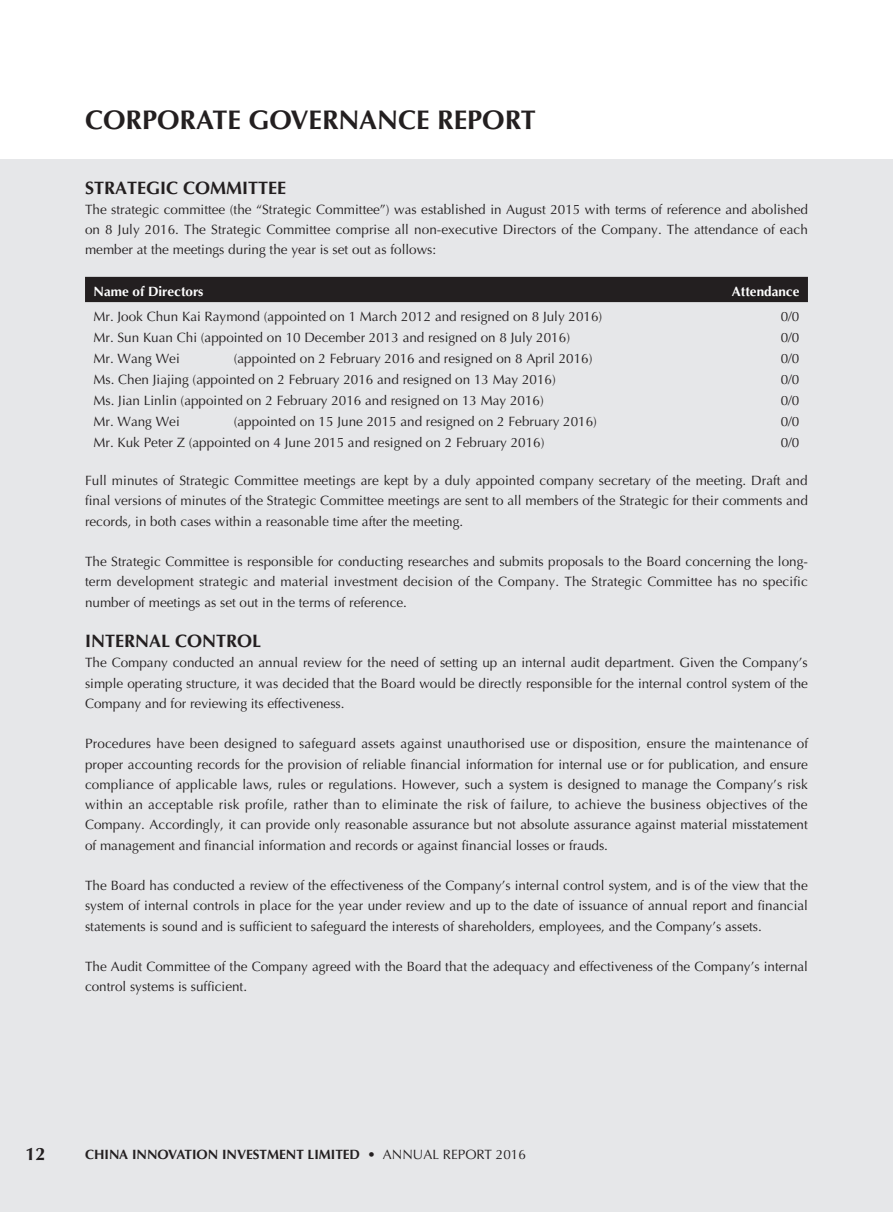
<style>
.page{position:relative;width:893px;height:1212px;background:#fff}
.page>*{position:absolute;margin:0;border:0;box-sizing:border-box;transform-origin:0 0}
.t1{font:700 27px "Optima LT Std";color:#231f20}
.t2{font:700 18px "Optima LT Std";color:#231f20}
.t3{font:13.5px/20.2px "Optima LT Std";color:#231f20;text-align:justify}
.t4{font:700 13.5px "Optima LT Std";color:#231f20}
.t5{font:700 13.5px "Optima LT Std";color:#fff}
.s1{font-weight:400}
</style>
<div class="page">
<div style="left:0;top:159px;width:893px;height:1053px;background:#e6e7e9"></div>
<div style="left:85px;top:277px;width:723px;height:25px;background:#231f20"></div>
<h1 class="t1" style="left:85px;top:104px;width:452px">CORPORATE GOVERNANCE REPORT</h1>
<h2 class="t2" style="left:85px;top:177px;width:203px">STRATEGIC COMMITTEE</h2>
<p class="t3" style="left:85px;top:199px;width:724px">The strategic committee (the “Strategic Committee”) was established in August 2015 with terms of reference and abolished on 8 July 2016. The Strategic Committee comprise all non-executive Directors of the Company. The attendance of each member at the meetings during the year is set out as follows:</p>
<p class="t5" style="left:94px;top:283px;width:112px">Name of Directors</p>
<p class="t5" style="left:732px;top:283px;width:69px">Attendance</p>
<p class="t3" style="left:94px;top:306px;width:510px">Mr. Jook Chun Kai Raymond (appointed on 1 March 2012 and resigned on 8 July 2016)</p>
<p class="t3" style="left:781px;top:306px;width:20px">0/0</p>
<p class="t3" style="left:94px;top:327px;width:478px">Mr. Sun Kuan Chi (appointed on 10 December 2013 and resigned on 8 July 2016)</p>
<p class="t3" style="left:781px;top:327px;width:20px">0/0</p>
<p class="t3" style="left:94px;top:349px;width:88px">Mr. Wang Wei</p>
<p class="t3" style="left:234px;top:349px;width:360px">(appointed on 2 February 2016 and resigned on 8 April 2016)</p>
<p class="t3" style="left:781px;top:348px;width:20px">0/0</p>
<p class="t3" style="left:94px;top:369px;width:464px">Ms. Chen Jiajing (appointed on 2 February 2016 and resigned on 13 May 2016)</p>
<p class="t3" style="left:781px;top:369px;width:20px">0/0</p>
<p class="t3" style="left:94px;top:390px;width:452px">Ms. Jian Linlin (appointed on 2 February 2016 and resigned on 13 May 2016)</p>
<p class="t3" style="left:781px;top:390px;width:20px">0/0</p>
<p class="t3" style="left:94px;top:412px;width:88px">Mr. Wang Wei</p>
<p class="t3" style="left:234px;top:412px;width:365px">(appointed on 15 June 2015 and resigned on 2 February 2016)</p>
<p class="t3" style="left:781px;top:411px;width:20px">0/0</p>
<p class="t3" style="left:94px;top:432px;width:452px">Mr. Kuk Peter Z (appointed on 4 June 2015 and resigned on 2 February 2016)</p>
<p class="t3" style="left:781px;top:432px;width:20px">0/0</p>
<p class="t3" style="left:85px;top:470px;width:724px">Full minutes of Strategic Committee meetings are kept by a duly appointed company secretary of the meeting. Draft and final versions of minutes of the Strategic Committee meetings are sent to all members of the Strategic for their comments and records, in both cases within a reasonable time after the meeting.</p>
<p class="t3" style="left:85px;top:551px;width:724px">The Strategic Committee is responsible for conducting researches and submits proposals to the Board concerning the long&shy;term development strategic and material investment decision of the Company. The Strategic Committee has no specific number of meetings as set out in the terms of reference.</p>
<h2 class="t2" style="left:85px;top:630px;width:178px">INTERNAL CONTROL</h2>
<p class="t3" style="left:85px;top:653px;width:724px">The Company conducted an annual review for the need of setting up an internal audit department. Given the Company’s simple operating structure, it was decided that the Board would be directly responsible for the internal control system of the Company and for reviewing its effectiveness.</p>
<p class="t3" style="left:85px;top:734px;width:725px">Procedures have been designed to safeguard assets against unauthorised use or disposition, ensure the maintenance of proper accounting records for the provision of reliable financial information for internal use or for publication, and ensure compliance of applicable laws, rules or regulations. However, such a system is designed to manage the Company’s risk within an acceptable risk profile, rather than to eliminate the risk of failure, to achieve the business objectives of the Company. Accordingly, it can provide only reasonable assurance but not absolute assurance against material misstatement of management and financial information and records or against financial losses or frauds.</p>
<p class="t3" style="left:85px;top:875px;width:724px">The Board has conducted a review of the effectiveness of the Company’s internal control system, and is of the view that the system of internal controls in place for the year under review and up to the date of issuance of annual report and financial statements is sound and is sufficient to safeguard the interests of shareholders, employees, and the Company’s assets.</p>
<p class="t3" style="left:85px;top:956px;width:724px">The Audit Committee of the Company agreed with the Board that the adequacy and effectiveness of the Company’s internal control systems is sufficient.</p>
<h2 class="t2" style="left:25px;top:1143px;width:22px">12</h2>
<p class="t4" style="left:85px;top:1147px;width:442px">CHINA INNOVATION INVESTMENT LIMITED <span class="s1">• ANNUAL REPORT 2016</span></p>
</div>
